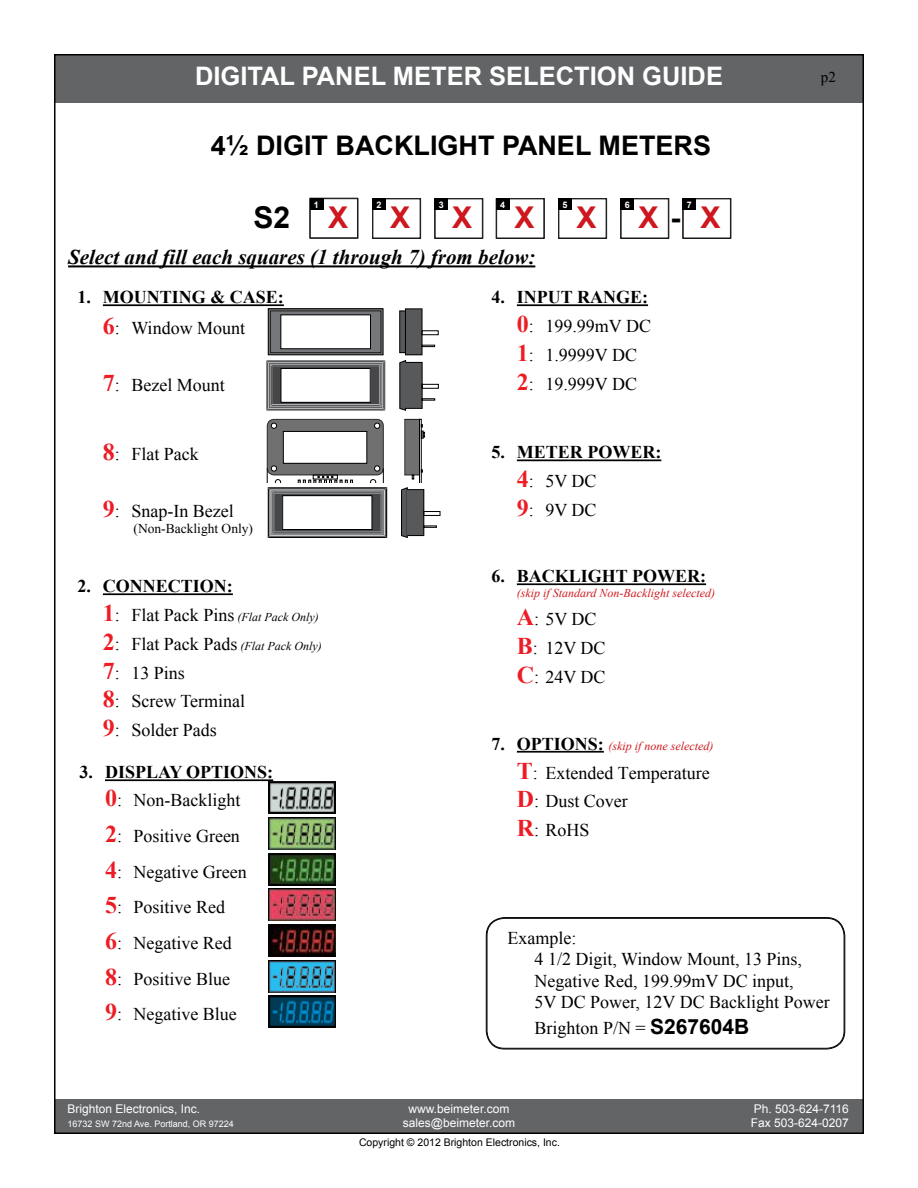
<style>
.page{position:relative;width:918px;height:1188px;background:#fff}
.page>*{position:absolute;margin:0;border:0;box-sizing:border-box;transform-origin:0 0}
.t1{font:700 30px "Arial";color:#ce171e}
.t2{font:700 30px "Arial";color:#000}
.t3{font:700 27px "Arial";color:#000}
.t4{font:700 25.5px "Arial";color:#fff}
.t5{font:italic 700 21px "Times New Roman";color:#000}
.t6{font:18px/28.8px "Times New Roman";color:#000}
.t7{font:700 18px/28.8px "Times New Roman";color:#000}
.t8{font:15px "Times New Roman";color:#000}
.t9{font:13.5px "Times New Roman";color:#000}
.t10{font:12px "Arial";color:#fff}
.t11{font:italic 12px "Times New Roman";color:#ce171e}
.t12{font:italic 12px "Times New Roman";color:#000}
.t13{font:10.5px "Arial";color:#000}
.t14{font:9px "Arial";color:#fff}
.t15{font:700 9px "Arial";color:#fff}
.s1{color:#000}
.s2{font-size:24px;color:#ed1c24}
.s3{font-weight:400}
.s4{font-weight:700;font-size:24px;color:#ed1c24}
.s5{font-weight:700}
.s6{font-weight:700;font-style:normal;font-size:24px;color:#ed1c24}
.s7{font-style:normal;font-size:18px}
.s8{font-weight:700;font-style:normal;font-size:18px;color:#000}
.s9{font-family:"Arial";font-weight:700;font-size:21px}
</style>
<div class="page">
<div style="left:54px;top:54px;width:810px;height:48px;background:#636466"></div>
<div style="left:54px;top:1100px;width:810px;height:34px;background:#636466"></div>
<div style="left:310px;top:198px;width:48px;height:41px;border:1px solid #000"></div>
<div style="left:310px;top:198px;width:13px;height:12px;background:#000"></div>
<div style="left:372px;top:198px;width:49px;height:41px;border:1px solid #000"></div>
<div style="left:373px;top:198px;width:13px;height:12px;background:#000"></div>
<div style="left:434px;top:198px;width:49px;height:41px;border:1px solid #000"></div>
<div style="left:435px;top:198px;width:13px;height:12px;background:#000"></div>
<div style="left:496px;top:198px;width:49px;height:41px;border:1px solid #000"></div>
<div style="left:496px;top:198px;width:13px;height:12px;background:#000"></div>
<div style="left:558px;top:198px;width:49px;height:41px;border:1px solid #000"></div>
<div style="left:559px;top:198px;width:13px;height:12px;background:#000"></div>
<div style="left:620px;top:198px;width:49px;height:41px;border:1px solid #000"></div>
<div style="left:621px;top:198px;width:13px;height:12px;background:#000"></div>
<hr style="left:68px;top:265px;width:467px;height:2px;background:#000">
<div style="left:683px;top:198px;width:48px;height:41px;border:1px solid #000"></div>
<div style="left:683px;top:198px;width:13px;height:12px;background:#000"></div>
<hr style="left:103px;top:304px;width:181px;height:2px;background:#000">
<div style="left:268px;top:309px;width:115px;height:46px;border:1px solid #000"></div>
<div style="left:270px;top:311px;width:111px;height:42px;background:#76787b;opacity:.75"></div>
<div style="left:270px;top:311px;width:111px;height:42px;border:1px solid #000"></div>
<div style="left:281px;top:315px;width:90px;height:34px;background:#fff"></div>
<div style="left:281px;top:315px;width:90px;height:34px;border:1px solid #000"></div>
<div style="left:405px;top:309px;width:17px;height:46px;background:#58595b"></div>
<div style="left:405px;top:309px;width:17px;height:46px;border:1px solid #000"></div>
<div style="left:422px;top:331px;width:16px;height:4px;border:1px solid #000"></div>
<svg style="left:422px;top:345px;width:13px;height:2px"></svg>
<div style="left:400px;top:311px;width:5px;height:42px;background:#58595b"></div>
<div style="left:400px;top:311px;width:6px;height:42px;border:1px solid #000"></div>
<svg style="left:266px;top:360px;width:120px;height:51px"></svg>
<svg style="left:399px;top:360px;width:40px;height:51px"></svg>
<div style="left:268px;top:488px;width:119px;height:50px;border:1px solid #000"></div>
<div style="left:270px;top:490px;width:115px;height:46px;border:1px solid #fff"></div>
<div style="left:272px;top:492px;width:111px;height:42px;border:1px solid #8b8d90"></div>
<div style="left:274px;top:494px;width:107px;height:38px;background:#414142"></div>
<div style="left:274px;top:493px;width:107px;height:39px;border:1px solid #9a9c9e"></div>
<div style="left:283px;top:496px;width:89px;height:34px;background:#fff"></div>
<div style="left:282px;top:495px;width:90px;height:35px;border:1px solid #000"></div>
<svg style="left:268px;top:531px;width:7px;height:7px"></svg>
<svg style="left:267px;top:419px;width:120px;height:75px"></svg>
<svg style="left:380px;top:531px;width:7px;height:7px"></svg>
<div style="left:424px;top:511px;width:16px;height:5px;border:1px solid #000"></div>
<svg style="left:401px;top:419px;width:36px;height:119px"></svg>
<hr style="left:103px;top:593px;width:130px;height:2px;background:#000">
<hr style="left:105px;top:779px;width:168px;height:2px;background:#000">
<img style="left:268px;top:782px;width:68px;height:32px">
<img style="left:268px;top:818px;width:68px;height:32px">
<img style="left:268px;top:853px;width:68px;height:32px">
<img style="left:268px;top:889px;width:68px;height:32px">
<img style="left:268px;top:924px;width:68px;height:32px">
<img style="left:268px;top:960px;width:68px;height:32px">
<img style="left:268px;top:996px;width:68px;height:32px">
<hr style="left:517px;top:304px;width:131px;height:2px;background:#000">
<hr style="left:517px;top:459px;width:144px;height:2px;background:#000">
<hr style="left:517px;top:583px;width:189px;height:2px;background:#000">
<hr style="left:517px;top:751px;width:87px;height:2px;background:#000">
<svg style="left:486px;top:917px;width:359px;height:133px"></svg>
<div style="left:487px;top:918px;width:357px;height:130px;border:1px solid #000;border-radius:18px"></div>
<h3 class="t4" style="left:195px;top:58px;width:530px">DIGITAL PANEL METER SELECTION GUIDE</h3>
<h2 class="t3" style="left:211px;top:126px;width:502px">4½ DIGIT BACKLIGHT PANEL METERS</h2>
<p class="t15" style="left:314px;top:198px;width:7px">1</p>
<p class="t15" style="left:376px;top:199px;width:7px">2</p>
<p class="t15" style="left:439px;top:199px;width:7px">3</p>
<p class="t15" style="left:500px;top:199px;width:7px">4</p>
<p class="t15" style="left:562px;top:199px;width:7px">5</p>
<p class="t15" style="left:625px;top:199px;width:7px">6</p>
<p class="t15" style="left:687px;top:199px;width:7px">7</p>
<h1 class="t2" style="left:253px;top:196px;width:38px">S2</h1>
<h1 class="t1" style="left:328px;top:196px;width:22px">X</h1>
<h1 class="t1" style="left:390px;top:196px;width:22px">X</h1>
<h1 class="t1" style="left:452px;top:196px;width:22px">X</h1>
<h1 class="t1" style="left:514px;top:196px;width:22px">X</h1>
<h1 class="t1" style="left:576px;top:196px;width:22px">X</h1>
<h1 class="t1" style="left:639px;top:196px;width:84px">X <span class="s1">-</span> X</h1>
<p class="t5" style="left:68px;top:242px;width:469px">Select and fill each squares (1 through 7) from below:</p>
<p class="t7" style="left:103px;top:281px;width:182px;line-height:30.9px;text-indent:-26px">1. MOUNTING &amp; CASE:<br><span class="s2">6</span><span class="s3">: Window Mount</span></p>
<p class="t6" style="left:103px;top:370px;width:123px"><span class="s4">7</span>: Bezel Mount</p>
<p class="t6" style="left:103px;top:439px;width:98px"><span class="s4">8</span>: Flat Pack</p>
<p class="t6" style="left:103px;top:496px;width:132px"><span class="s4">9</span>: Snap-In Bezel</p>
<p class="t9" style="left:134px;top:519px;width:121px">(Non-Backlight Only)</p>
<p class="t6" style="left:517px;top:282px;width:136px;text-indent:-26px"><span class="s5">4. INPUT RANGE:<br></span><span class="s4">0</span>: 199.99mV DC<br><span class="s4">1</span>: 1.9999V DC<br><span class="s4">2</span>: 19.999V DC</p>
<p class="t7" style="left:517px;top:437px;width:146px;text-indent:-26px">5. METER POWER:<br><span class="s2">4</span><span class="s3">: 5V DC<br></span><span class="s2">9</span><span class="s3">: 9V DC</span></p>
<p class="t8" style="left:821px;top:67px;width:16px">p2</p>
<p class="t7" style="left:77px;top:571px;width:157px">2. CONNECTION:</p>
<p class="t12" style="left:103px;top:609px;width:217px"><span class="s6">1</span><span class="s7">: Flat Pack Pins</span> (Flat Pack Only)</p>
<p class="t12" style="left:103px;top:638px;width:220px"><span class="s6">2</span><span class="s7">: Flat Pack Pads</span> (Flat Pack Only)</p>
<p class="t6" style="left:103px;top:658px;width:144px"><span class="s4">7</span>: 13 Pins<br><span class="s4">8</span>: Screw Terminal<br><span class="s4">9</span>: Solder Pads</p>
<p class="t7" style="left:80px;top:758px;width:195px;line-height:28.2px;text-align:center">3. DISPLAY OPTIONS:<br><span class="s2">0</span><span class="s3">: Non-Backlight</span></p>
<p class="t6" style="left:105px;top:818px;width:143px;line-height:35.7px"><span class="s4">2</span>: Positive Green<br><span class="s4">4</span>: Negative Green<br><span class="s4">5</span>: Positive Red<br><span class="s4">6</span>: Negative Red<br><span class="s4">8</span>: Positive Blue<br><span class="s4">9</span>: Negative Blue</p>
<p class="t7" style="left:491px;top:561px;width:216px">6. BACKLIGHT POWER:</p>
<p class="t11" style="left:517px;top:584px;width:200px">(skip if Standard Non-Backlight selected)</p>
<p class="t6" style="left:517px;top:604px;width:90px"><span class="s4">A</span>: 5V DC<br><span class="s4">B</span>: 12V DC<br><span class="s4">C</span>: 24V DC</p>
<p class="t11" style="left:491px;top:738px;width:223px"><span class="s8">7. OPTIONS:</span> (skip if none selected)</p>
<p class="t6" style="left:517px;top:758px;width:194px"><span class="s4">T</span>: Extended Temperature<br><span class="s4">D</span>: Dust Cover<br><span class="s4">R</span>: RoHS</p>
<p class="t6" style="left:535px;top:926px;width:297px;line-height:21.6px;text-indent:-27px">Example:<br>4 1/2 Digit, Window Mount, 13 Pins,<br>Negative Red, 199.99mV DC input,<br>5V DC Power, 12V DC Backlight Power</p>
<p class="t6" style="left:535px;top:1013px;width:216px">Brighton P/N = <span class="s9">S267604B</span></p>
<p class="t10" style="left:68px;top:1100px;width:134px">Brighton Electronics, Inc.</p>
<p class="t10" style="left:409px;top:1100px;width:102px">www.beimeter.com</p>
<p class="t10" style="left:754px;top:1100px;width:97px">Ph. 503-624-7116</p>
<p class="t14" style="left:68px;top:1118px;width:168px">16732 SW 72nd Ave. Portland, OR 97224</p>
<p class="t10" style="left:403px;top:1115px;width:114px">sales@beimeter.com</p>
<p class="t10" style="left:751px;top:1115px;width:100px">Fax 503-624-0207</p>
<p class="t13" style="left:359px;top:1135px;width:202px">Copyright © 2012 Brighton Electronics, Inc.</p>
</div>
